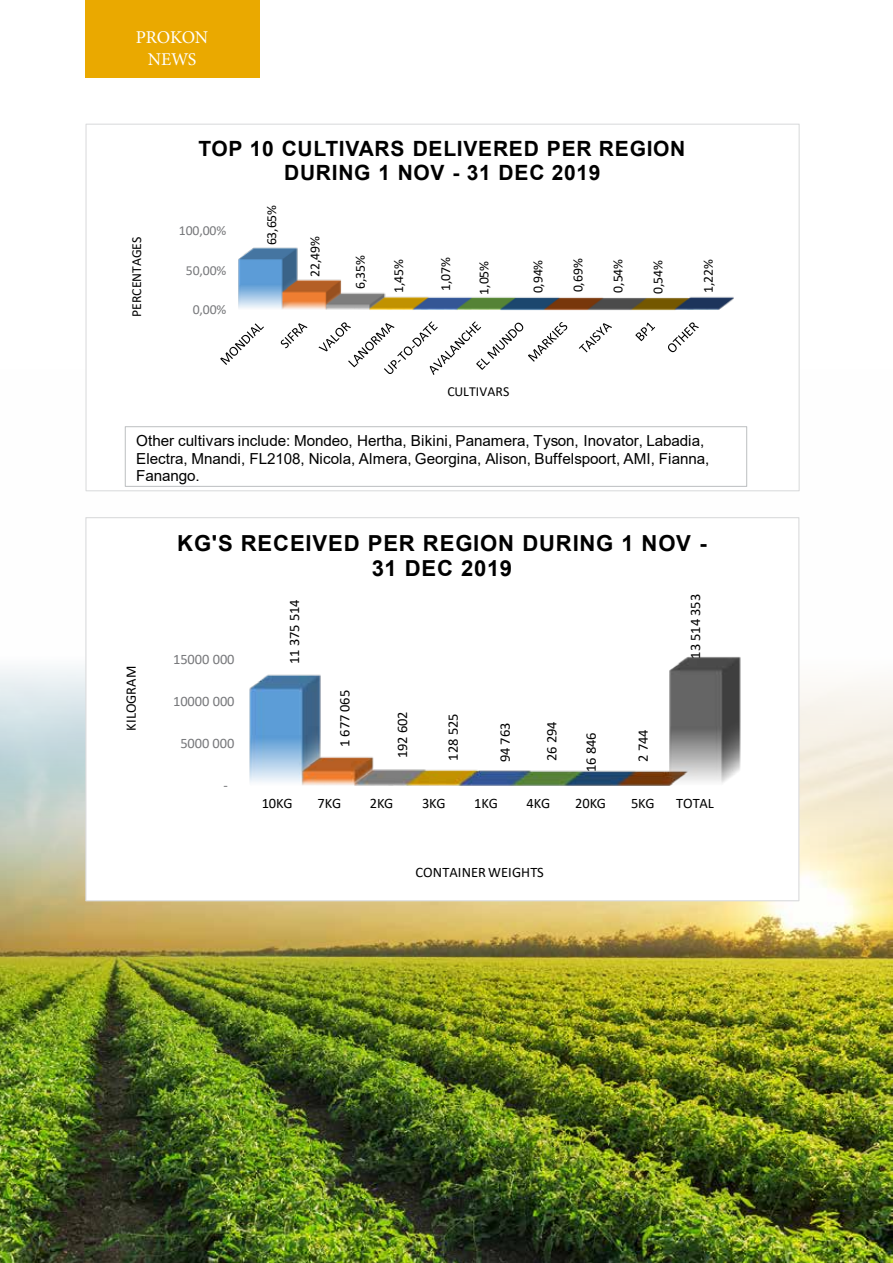
<style>
.page{position:relative;width:893px;height:1263px;background:#fff}
.page>*{position:absolute;margin:0;border:0;box-sizing:border-box;transform-origin:0 0}
.t1{font:700 22.05px/25.5px "Arial";letter-spacing:.035em;color:#000;text-align:center}
.t2{font:700 21px/24.3px "Arial";letter-spacing:.035em;color:#000;text-align:center}
.t3{font:18px/21.6px "Minion Pro";letter-spacing:-.01em;color:#fff;text-align:center}
.t4{font:15.15px/17.4px "Arial";letter-spacing:-.005em;color:#000}
.t5{font:14.55px "Calibri";letter-spacing:-.005em;color:#000}
.t6{font:14.4px "Calibri";letter-spacing:-.005em;color:#000}
.t7{font:14.4px "Calibri";letter-spacing:-.005em;color:#77787b}
.t8{font:13.8px "Calibri";letter-spacing:-.005em;color:#000}
.t9{font:13.8px "Calibri";letter-spacing:-.01em;color:#77787b}
</style>
<div class="page">
<img style="left:0;top:370px;width:893px;height:893px">
<div style="left:85px;top:0;width:174px;height:77px;background:#eaa900"></div>
<div style="left:86px;top:124px;width:713px;height:367px;background:#fff"></div>
<img style="left:238px;top:247px;width:496px;height:64px">
<svg style="left:220px;top:323px;width:44px;height:42px"></svg>
<svg style="left:281px;top:323px;width:26px;height:25px"></svg>
<svg style="left:319px;top:321px;width:248px;height:54px"></svg>
<svg style="left:579px;top:323px;width:33px;height:29px"></svg>
<svg style="left:635px;top:323px;width:20px;height:18px"></svg>
<svg style="left:668px;top:322px;width:31px;height:30px"></svg>
<div style="left:125px;top:426px;width:622px;height:61px;border:1px solid #c4c6c8"></div>
<div style="left:86px;top:518px;width:713px;height:383px;background:#fff"></div>
<img style="left:249px;top:656px;width:492px;height:130px">
<p class="t3" style="left:136px;top:27px;width:74px">PROKON<br>NEWS</p>
<p class="t8" style="left:127px;top:317px;width:82px;rotate:-90deg">PERCENTAGES</p>
<h2 class="t2" style="left:199px;top:136px;width:488px">TOP 10 CULTIVARS DELIVERED PER REGION<br>DURING 1 NOV - 31 DEC 2019</h2>
<p class="t9" style="left:179px;top:221px;width:49px">100,00%</p>
<p class="t9" style="left:186px;top:261px;width:42px">50,00%</p>
<p class="t9" style="left:193px;top:300px;width:35px">0,00%</p>
<p class="t8" style="left:262px;top:245px;width:42px;rotate:-90deg">63,65%</p>
<p class="t8" style="left:305px;top:277px;width:42px;rotate:-90deg">22,49%</p>
<p class="t8" style="left:351px;top:289px;width:35px;rotate:-90deg">6,35%</p>
<p class="t8" style="left:389px;top:293px;width:35px;rotate:-90deg">1,45%</p>
<p class="t8" style="left:436px;top:291px;width:35px;rotate:-90deg">1,07%</p>
<p class="t8" style="left:474px;top:295px;width:35px;rotate:-90deg">1,05%</p>
<p class="t8" style="left:528px;top:293px;width:35px;rotate:-90deg">0,94%</p>
<p class="t8" style="left:568px;top:292px;width:35px;rotate:-90deg">0,69%</p>
<p class="t8" style="left:608px;top:292px;width:35px;rotate:-90deg">0,54%</p>
<p class="t8" style="left:648px;top:294px;width:35px;rotate:-90deg">0,54%</p>
<p class="t8" style="left:699px;top:293px;width:35px;rotate:-90deg">1,22%</p>
<p class="t8" style="left:447px;top:382px;width:64px">CULTIVARS</p>
<p class="t4" style="left:136px;top:432px;width:574px">Other cultivars include: Mondeo, Hertha, Bikini, Panamera, Tyson, Inovator, Labadia,<br>Electra, Mnandi, FL2108, Nicola, Almera, Georgina, Alison, Buffelspoort, AMI, Fianna,<br>Fanango.</p>
<h1 class="t1" style="left:177px;top:530px;width:531px">KG'S RECEIVED PER REGION DURING 1 NOV -<br>31 DEC 2019</h1>
<p class="t5" style="left:121px;top:731px;width:66px;rotate:-90deg">KILOGRAM</p>
<p class="t7" style="left:173px;top:649px;width:63px">15000 000</p>
<p class="t7" style="left:173px;top:691px;width:63px">10000 000</p>
<p class="t7" style="left:180px;top:733px;width:56px">5000 000</p>
<p class="t7" style="left:223px;top:775px;width:6px">-</p>
<p class="t5" style="left:284px;top:664px;width:66px;rotate:-90deg">11 375 514</p>
<p class="t5" style="left:334px;top:747px;width:59px;rotate:-90deg">1 677 065</p>
<p class="t5" style="left:392px;top:758px;width:48px;rotate:-90deg">192 602</p>
<p class="t6" style="left:443px;top:760px;width:48px;rotate:-90deg">128 525</p>
<p class="t5" style="left:495px;top:762px;width:41px;rotate:-90deg">94 763</p>
<p class="t6" style="left:542px;top:761px;width:41px;rotate:-90deg">26 294</p>
<p class="t5" style="left:581px;top:772px;width:41px;rotate:-90deg">16 846</p>
<p class="t6" style="left:633px;top:762px;width:34px;rotate:-90deg">2 744</p>
<p class="t5" style="left:685px;top:659px;width:66px;rotate:-90deg">13 514 353</p>
<p class="t6" style="left:262px;top:793px;width:32px">10KG</p>
<p class="t6" style="left:318px;top:793px;width:25px">7KG</p>
<p class="t6" style="left:370px;top:793px;width:25px">2KG</p>
<p class="t6" style="left:422px;top:793px;width:25px">3KG</p>
<p class="t6" style="left:474px;top:793px;width:25px">1KG</p>
<p class="t6" style="left:527px;top:793px;width:25px">4KG</p>
<p class="t6" style="left:575px;top:793px;width:32px">20KG</p>
<p class="t6" style="left:631px;top:793px;width:25px">5KG</p>
<p class="t6" style="left:676px;top:793px;width:39px">TOTAL</p>
<p class="t6" style="left:416px;top:862px;width:130px">CONTAINER WEIGHTS</p>
</div>
